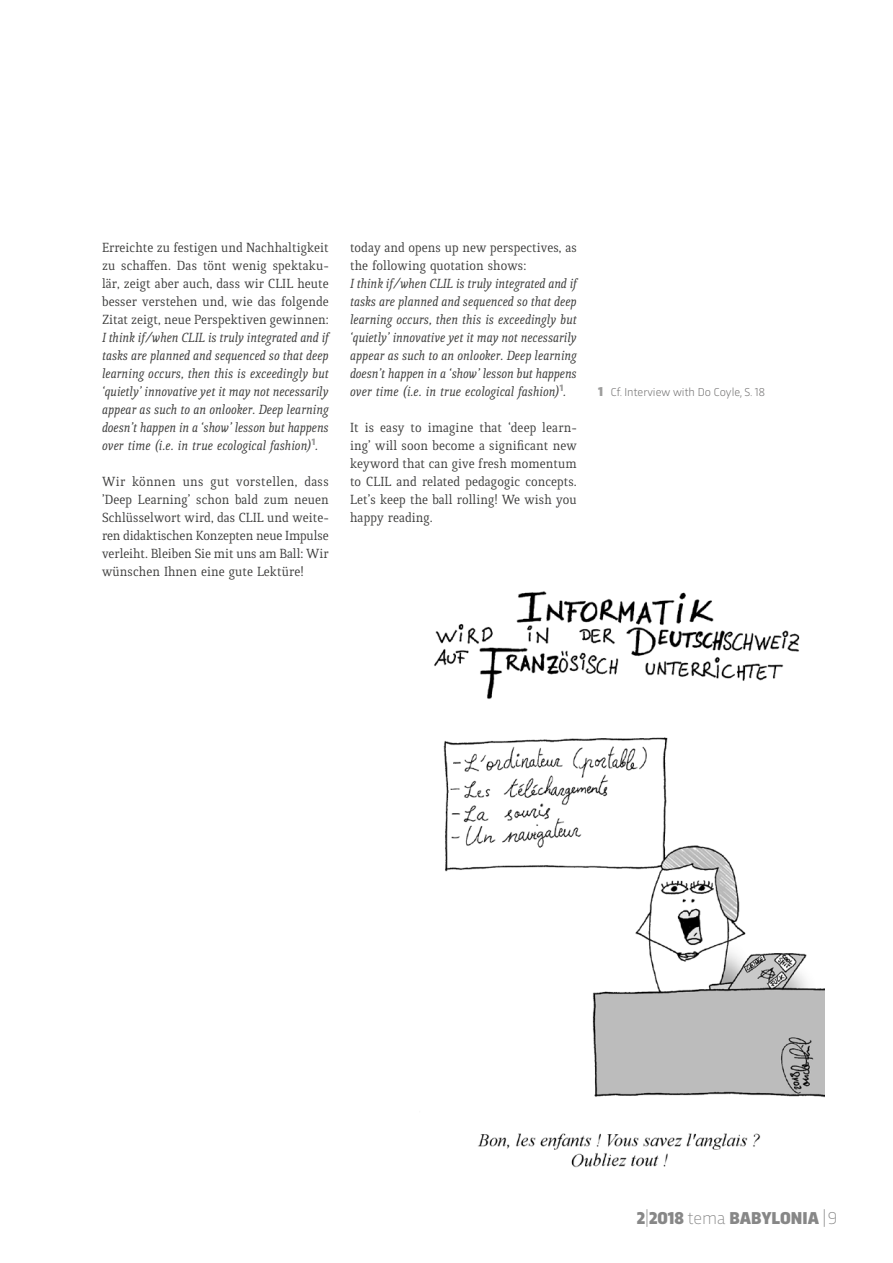
<style>
.page{position:relative;width:893px;height:1263px;background:#fff}
.page>*{position:absolute;margin:0;border:0;box-sizing:border-box;transform-origin:0 0}
.t1{font:900 18px "Trasandina";color:#878787}
.t2{font:14.25px/18px "Quiroga Serif Pro";color:#3c3c3b;text-align:justify}
.t3{font:italic 14.25px/18px "Quiroga Serif Pro";color:#3c3c3b;text-align:justify}
.t4{font:300 12px "Trasandina";color:#706f6f}
.s1{font-weight:900;font-size:13.5px;color:#9d9d9c}
.s2{font-weight:200}
</style>
<div class="page">
<img style="left:434px;top:591px;width:391px;height:577px">
<p class="t2" style="left:102px;top:239px;width:228px">Erreichte zu festigen und Nachhaltigkeit zu schaffen. Das tönt wenig spektaku&shy;lär, zeigt aber auch, dass wir CLIL heute besser verstehen und, wie das folgende Zitat zeigt, neue Perspektiven gewinnen:</p>
<p class="t3" style="left:102px;top:328px;width:228px">I think if/when CLIL is truly integrated and if tasks are planned and sequenced so that deep learning occurs, then this is exceedingly but ‘quietly’ innovative yet it may not necessarily appear as such to an onlooker. Deep learning doesn’t happen in a ‘show’ lesson but happens over time (i.e. in true ecological fashion)<sup>1</sup>.</p>
<p class="t2" style="left:102px;top:473px;width:228px">Wir können uns gut vorstellen, dass ’Deep Learning’ schon bald zum neuen Schlüsselwort wird, das CLIL und weite&shy;ren didaktischen Konzepten neue Impulse verleiht. Bleiben Sie mit uns am Ball: Wir wünschen Ihnen eine gute Lektüre!</p>
<p class="t2" style="left:350px;top:239px;width:228px">today and opens up new perspectives, as the following quotation shows:</p>
<p class="t3" style="left:350px;top:274px;width:228px">I think if/when CLIL is truly integrated and if tasks are planned and sequenced so that deep learning occurs, then this is exceedingly but ‘quietly’ innovative yet it may not necessarily appear as such to an onlooker. Deep learning doesn’t happen in a ‘show’ lesson but happens over time (i.e. in true ecological fashion)<sup>1</sup>.</p>
<p class="t2" style="left:350px;top:419px;width:228px">It is easy to imagine that ‘deep learn&shy;ing’ will soon become a significant new keyword that can give fresh momentum to CLIL and related pedagogic concepts.<br>Let’s keep the ball rolling! We wish you happy reading.</p>
<p class="t4" style="left:598px;top:383px;width:168px"><span class="s1">1</span> Cf. Interview with Do Coyle, S. 18</p>
<p class="t1" style="left:637px;top:1205px;width:202px">2<span class="s2">|</span>2018 <span class="s2">tema</span> BABYLONIA <span class="s2">| 9</span></p>
</div>
